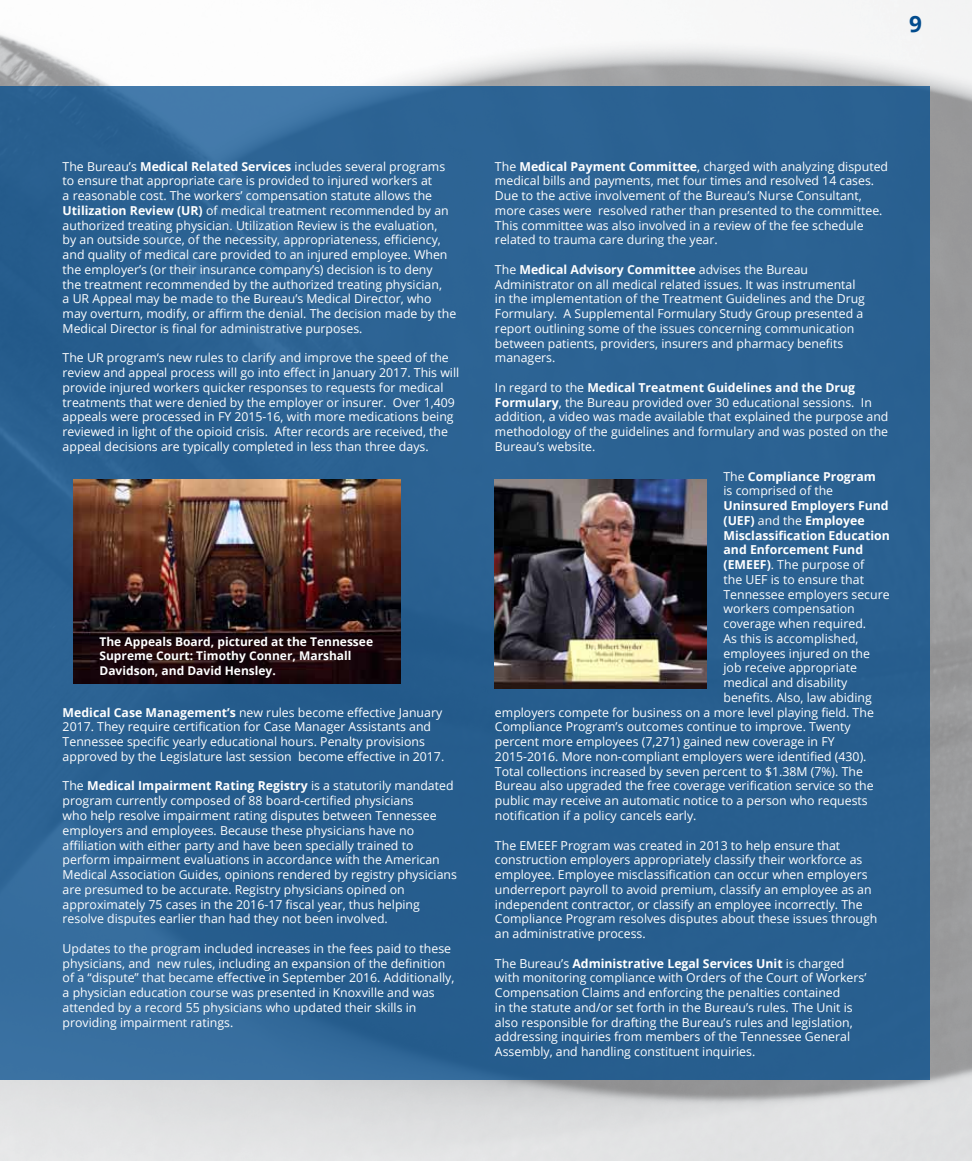
<style>
.page{position:relative;width:972px;height:1161px;background:#fff}
.page>*{position:absolute;margin:0;border:0;box-sizing:border-box;transform-origin:0 0}
.t1{font:700 22.5px "Open Sans";color:#004b8d}
.t2{font:12.3px/14.7px "Open Sans";color:#fff}
.t3{font:700 12.3px "Open Sans";color:#fff}
.t4{font:700 12px/14.4px "Open Sans";color:#fff}
.s1{font-weight:700}
.s2{font-weight:400}
</style>
<div class="page">
<img style="left:0;top:0;width:972px;height:1161px">
<div style="left:0;top:86px;width:929px;height:994px;background:linear-gradient(to right,#2d6394,#285f8f)"></div>
<img style="left:73px;top:479px;width:328px;height:204px">
<img style="left:495px;top:479px;width:211px;height:209px">
<h1 class="t1" style="left:909px;top:8px;width:14px">9</h1>
<p class="t2" style="left:63px;top:158px;width:395px">The Bureau’s <span class="s1">Medical Related Services</span> includes several programs to ensure that appropriate care is provided to injured workers at<br>a reasonable cost. The workers’ compensation statute allows the <span class="s1">Utilization Review (UR)</span> of medical treatment recommended by an authorized treating physician. Utilization Review is the evaluation,<br>by an outside source, of the necessity, appropriateness, efficiency, and quality of medical care provided to an injured employee. When the employer’s (or their insurance company’s) decision is to deny<br>the treatment recommended by the authorized treating physician,<br>a UR Appeal may be made to the Bureau’s Medical Director, who may overturn, modify, or affirm the denial. The decision made by the Medical Director is final for administrative purposes.</p>
<p class="t2" style="left:63px;top:350px;width:398px">The UR program‘s new rules to clarify and improve the speed of the review and appeal process will go into effect in January 2017. This will provide injured workers quicker responses to requests for medical treatments that were denied by the employer or insurer. Over 1,409 appeals were processed in FY 2015-16, with more medications being reviewed in light of the opioid crisis. After records are received, the appeal decisions are typically completed in less than three days.</p>
<p class="t4" style="left:99px;top:634px;width:275px">The Appeals Board, pictured at the Tennessee<br>Supreme Court: Timothy Conner, Marshall<br>Davidson, and David Hensley.</p>
<p class="t2" style="left:63px;top:705px;width:383px"><span class="s1">Medical Case Management’s</span> new rules become effective January 2017. They require certification for Case Manager Assistants and Tennessee specific yearly educational hours. Penalty provisions approved by the Legislature last session become effective in 2017.</p>
<p class="t2" style="left:63px;top:778px;width:396px">The <span class="s1">Medical Impairment Rating Registry</span> is a statutorily mandated program currently composed of 88 board-certified physicians<br>who help resolve impairment rating disputes between Tennessee employers and employees. Because these physicians have no affiliation with either party and have been specially trained to perform impairment evaluations in accordance with the American Medical Association Guides, opinions rendered by registry physicians are presumed to be accurate. Registry physicians opined on approximately 75 cases in the 2016-17 fiscal year, thus helping resolve disputes earlier than had they not been involved.</p>
<p class="t2" style="left:63px;top:941px;width:393px">Updates to the program included increases in the fees paid to these physicians, and new rules, including an expansion of the definition of a “dispute” that became effective in September 2016. Additionally, a physician education course was presented in Knoxville and was attended by a record 55 physicians who updated their skills in providing impairment ratings.</p>
<p class="t2" style="left:495px;top:158px;width:395px">The <span class="s1">Medical Payment Committee</span>, charged with analyzing disputed medical bills and payments, met four times and resolved 14 cases.<br>Due to the active involvement of the Bureau’s Nurse Consultant, more cases were resolved rather than presented to the committee.<br>This committee was also involved in a review of the fee schedule related to trauma care during the year.</p>
<p class="t2" style="left:495px;top:262px;width:371px">The <span class="s1">Medical Advisory Committee</span> advises the Bureau Administrator on all medical related issues. It was instrumental in the implementation of the Treatment Guidelines and the Drug Formulary. A Supplemental Formulary Study Group presented a report outlining some of the issues concerning communication between patients, providers, insurers and pharmacy benefits managers.</p>
<p class="t2" style="left:495px;top:380px;width:395px">In regard to the <span class="s1">Medical Treatment Guidelines and the Drug Formulary</span>, the Bureau provided over 30 educational sessions. In addition, a video was made available that explained the purpose and methodology of the guidelines and formulary and was posted on the Bureau’s website.</p>
<p class="t2" style="left:724px;top:468px;width:154px">The <span class="s1">Compliance Program </span>is comprised of the</p>
<p class="t3" style="left:724px;top:497px;width:167px">Uninsured Employers Fund</p>
<p class="t3" style="left:724px;top:512px;width:143px">(UEF) <span class="s2">and the</span> Employee</p>
<p class="t3" style="left:724px;top:526px;width:168px">Misclassification Education</p>
<p class="t3" style="left:724px;top:541px;width:141px">and Enforcement Fund</p>
<p class="t2" style="left:724px;top:557px;width:142px"><span class="s1">(EMEEF)</span>. The purpose of</p>
<p class="t2" style="left:724px;top:572px;width:142px">the UEF is to ensure that</p>
<p class="t2" style="left:724px;top:586px;width:168px">Tennessee employers secure</p>
<p class="t2" style="left:724px;top:601px;width:133px">workers compensation</p>
<p class="t2" style="left:724px;top:616px;width:144px">coverage when required.</p>
<p class="t2" style="left:724px;top:631px;width:137px">As this is accomplished,</p>
<p class="t2" style="left:724px;top:646px;width:148px">employees injured on the</p>
<p class="t2" style="left:724px;top:660px;width:135px">job receive appropriate</p>
<p class="t2" style="left:724px;top:675px;width:125px">medical and disability</p>
<p class="t2" style="left:724px;top:690px;width:150px">benefits. Also, law abiding</p>
<p class="t2" style="left:495px;top:705px;width:380px">employers compete for business on a more level playing field. The</p>
<p class="t2" style="left:495px;top:719px;width:357px">Compliance Program’s outcomes continue to improve. Twenty</p>
<p class="t2" style="left:495px;top:734px;width:341px">percent more employees (7,271) gained new coverage in FY</p>
<p class="t2" style="left:495px;top:749px;width:373px">2015-2016. More non-compliant employers were identified (430).</p>
<p class="t2" style="left:495px;top:764px;width:369px">Total collections increased by seven percent to $1.38M (7%). The</p>
<p class="t2" style="left:495px;top:778px;width:380px">Bureau also upgraded the free coverage verification service so the</p>
<p class="t2" style="left:495px;top:793px;width:374px">public may receive an automatic notice to a person who requests</p>
<p class="t2" style="left:495px;top:808px;width:203px">notification if a policy cancels early.</p>
<p class="t2" style="left:495px;top:837px;width:384px">The EMEEF Program was created in 2013 to help ensure that construction employers appropriately classify their workforce as employee. Employee misclassification can occur when employers underreport payroll to avoid premium, classify an employee as an independent contractor, or classify an employee incorrectly. The Compliance Program resolves disputes about these issues through an administrative process.</p>
<p class="t2" style="left:495px;top:955px;width:373px">The Bureau’s <span class="s1">Administrative Legal Services Unit</span> is charged with monitoring compliance with Orders of the Court of Workers’ Compensation Claims and enforcing the penalties contained<br>in the statute and/or set forth in the Bureau’s rules. The Unit is also responsible for drafting the Bureau’s rules and legislation, addressing inquiries from members of the Tennessee General Assembly, and handling constituent inquiries.</p>
</div>
